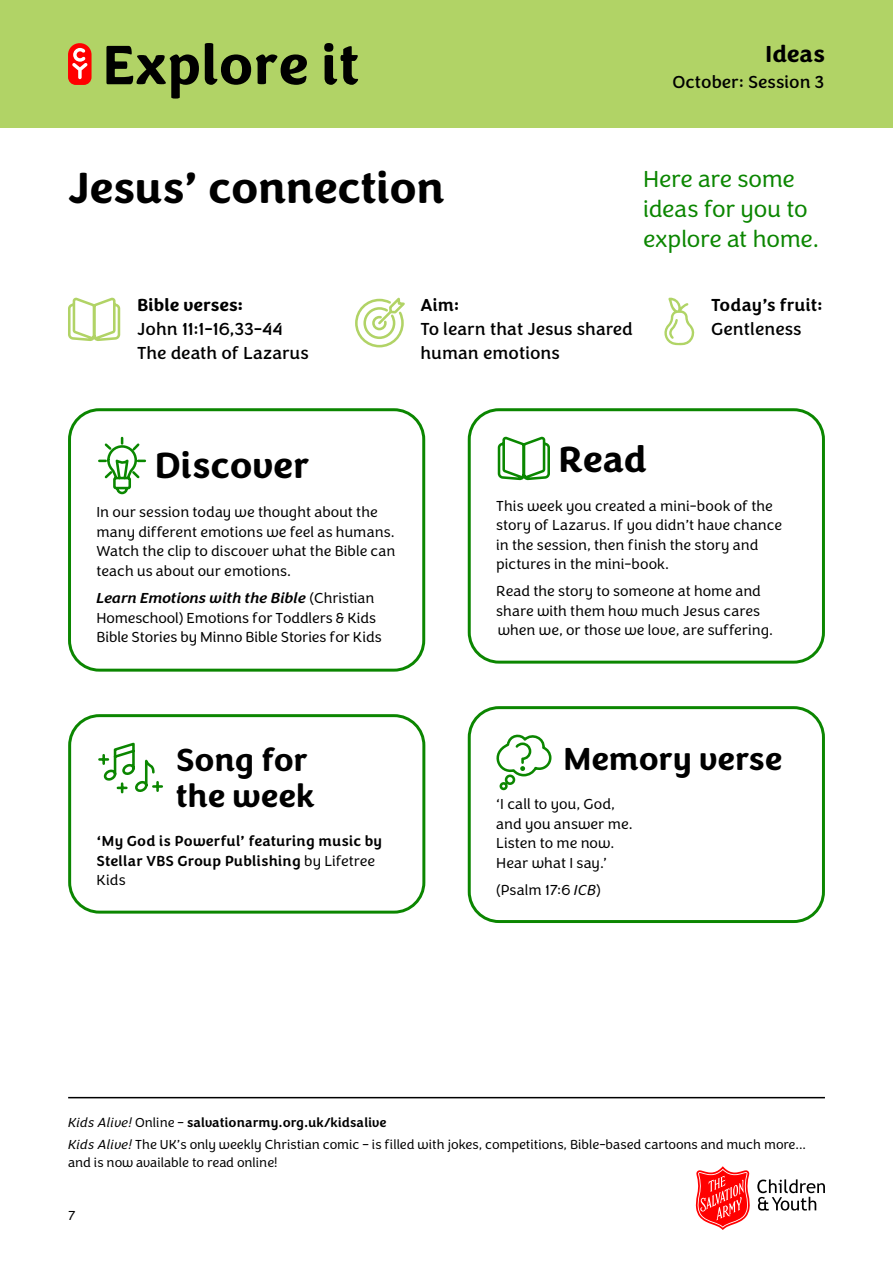
<style>
.page{position:relative;width:893px;height:1263px;background:#fff}
.page>*{position:absolute;margin:0;border:0;box-sizing:border-box;transform-origin:0 0}
.t1{font:700 45px "Congenial";letter-spacing:-.01em;color:#000}
.H2{font:700 37.5px "Congenial";color:#000}
.H2_-_Ideas{font:700 33px/36px "Congenial";letter-spacing:-.005em;color:#000}
.Intro{font:300 24px/30px "Congenial";letter-spacing:-.015em;color:#0b8600}
.t2{font:700 24px "Congenial";color:#000}
.Body_-_Standard{font:18px/24px "Congenial";color:#000}
.Section{font:500 18px "Congenial";letter-spacing:-.005em;color:#000}
.Section-2{font:700 18px "Congenial";letter-spacing:.005em;color:#000}
.Body_-_Ideas{font:300 15px/19.5px "Congenial";color:#000}
.Body_-_Ideas-2{font:500 15px/19.5px "Congenial";letter-spacing:.01em;color:#000}
.Foot_note{font:300 13.5px/18px "Congenial";color:#000}
.Foot_note-2{font:500 13.5px "Congenial";color:#000}
.s1{font-weight:500;font-style:italic}
.s2{font-weight:300}
.s3{font-style:italic}
.s4{font-weight:300;font-style:italic}
</style>
<div class="page">
<div style="left:0;top:0;width:893px;height:128px;background:#b1d366"></div>
<svg style="left:68px;top:43px;width:24px;height:42px"></svg>
<svg style="left:106px;top:46px;width:93px;height:53px"></svg>
<svg style="left:205px;top:43px;width:102px;height:42px"></svg>
<svg style="left:324px;top:43px;width:34px;height:42px"></svg>
<svg style="left:696px;top:1166px;width:54px;height:64px"></svg>
<svg style="left:757px;top:1179px;width:68px;height:31px"></svg>
<hr style="left:68px;top:1097px;width:757px;height:1px;background:#000">
<svg style="left:355px;top:297px;width:50px;height:51px"></svg>
<svg style="left:68px;top:298px;width:53px;height:43px"></svg>
<svg style="left:98px;top:436px;width:49px;height:59px"></svg>
<div style="left:68px;top:408px;width:357px;height:264px;border:3px solid #0b8600;border-radius:30px"></div>
<svg style="left:497px;top:437px;width:53px;height:44px"></svg>
<div style="left:468px;top:408px;width:357px;height:256px;border:3px solid #0b8600;border-radius:30px"></div>
<svg style="left:98px;top:742px;width:65px;height:52px"></svg>
<div style="left:68px;top:714px;width:357px;height:200px;border:3px solid #0b8600;border-radius:30px"></div>
<svg style="left:496px;top:734px;width:56px;height:57px"></svg>
<div style="left:468px;top:706px;width:357px;height:217px;border:3px solid #0b8600;border-radius:30px"></div>
<svg style="left:664px;top:297px;width:31px;height:48px"></svg>
<h3 class="t2" style="left:765px;top:39px;width:61px">Ideas</h3>
<p class="Body_-_Standard" style="left:672px;top:70px;width:153px">October: Session 3</p>
<h1 class="t1" style="left:68px;top:159px;width:378px">Jesus’ connection</h1>
<p class="Intro" style="left:643px;top:165px;width:177px">Here are some ideas for you to explore at home.</p>
<p class="Section-2" style="left:137px;top:293px;width:108px">Bible verses:</p>
<p class="Body_-_Standard" style="left:137px;top:317px;width:147px">John 11:1-16,33-44</p>
<p class="Body_-_Standard" style="left:137px;top:341px;width:173px">The death of Lazarus</p>
<p class="Section" style="left:421px;top:294px;width:41px">Aim:</p>
<p class="Body_-_Standard" style="left:421px;top:317px;width:214px">To learn that Jesus shared human emotions</p>
<p class="Section" style="left:711px;top:294px;width:113px">Today’s fruit:</p>
<p class="Body_-_Standard" style="left:711px;top:317px;width:92px">Gentleness</p>
<h3 class="H2" style="left:154px;top:442px;width:157px">Discover</h3>
<p class="Body_-_Ideas" style="left:97px;top:503px;width:300px">In our session today we thought about the many different emotions we feel as humans.<br>Watch the clip to discover what the Bible can teach us about our emotions.</p>
<p class="Body_-_Ideas" style="left:97px;top:589px;width:287px"><span class="s1">Learn Emotions with the Bible</span> (Christian<br>Homeschool) Emotions for Toddlers &amp; Kids<br>Bible Stories by Minno Bible Stories for Kids</p>
<h2 class="H2_-_Ideas" style="left:176px;top:743px;width:140px">Song for the week</h2>
<p class="Body_-_Ideas-2" style="left:97px;top:832px;width:287px">‘My God is Powerful’ featuring music by<br>Stellar VBS Group Publishing <span class="s2">by Lifetree<br>Kids</span></p>
<h3 class="H2" style="left:558px;top:435px;width:90px">Read</h3>
<p class="Body_-_Ideas" style="left:496px;top:496px;width:287px">This week you created a mini-book of the story of Lazarus. If you didn’t have chance in the session, then finish the story and pictures in the mini-book.</p>
<p class="Body_-_Ideas" style="left:496px;top:582px;width:278px">Read the story to someone at home and share with them how much Jesus cares when we, or those we love, are suffering.</p>
<h2 class="H2_-_Ideas" style="left:563px;top:742px;width:221px">Memory verse</h2>
<p class="Body_-_Ideas" style="left:496px;top:794px;width:120px">‘I call to you, God,</p>
<p class="Body_-_Ideas" style="left:496px;top:814px;width:138px">and you answer me.</p>
<p class="Body_-_Ideas" style="left:496px;top:833px;width:120px">Listen to me now.</p>
<p class="Body_-_Ideas" style="left:496px;top:853px;width:112px">Hear what I say.’</p>
<p class="Body_-_Ideas" style="left:496px;top:880px;width:106px">(Psalm 17:6 <span class="s3">ICB</span>)</p>
<p class="Foot_note-2" style="left:68px;top:1114px;width:320px"><span class="s4">Kids Alive!</span> <span class="s2">Online –</span> salvationarmy.org.uk/kidsalive</p>
<p class="Foot_note" style="left:68px;top:1135px;width:740px"><span class="s3">Kids Alive!</span> The UK’s only weekly Christian comic – is filled with jokes, competitions, Bible-based cartoons and much more... and is now available to read online!</p>
<p class="Foot_note" style="left:68px;top:1207px;width:9px">7</p>
</div>
